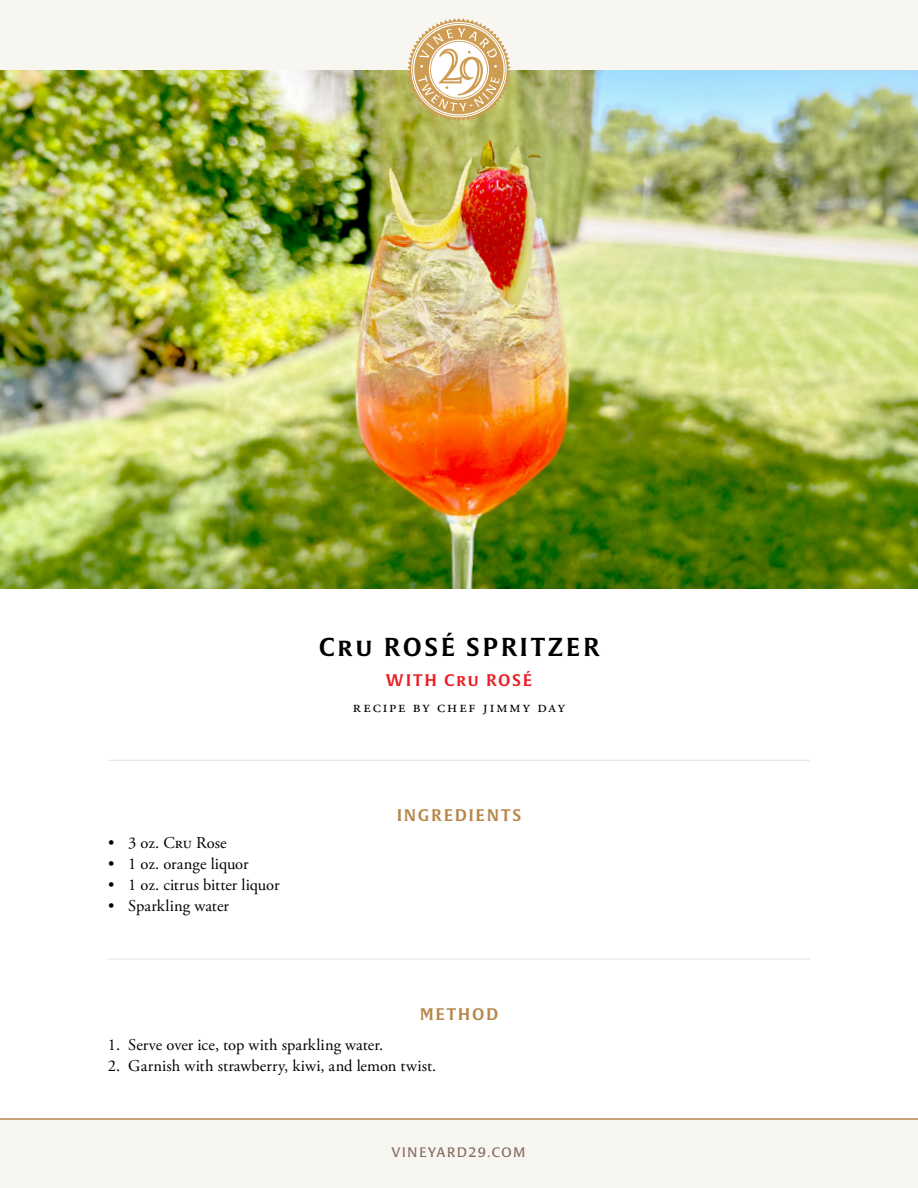
<style>
.page{position:relative;width:918px;height:1188px;background:#fff}
.page>*{position:absolute;margin:0;border:0;box-sizing:border-box;transform-origin:0 0}
.t1{font:25.5px "Alverata Sb";letter-spacing:.1em;color:#000}
.t2{font:16.5px "Adobe Garamond Pro";letter-spacing:.005em;color:#000}
.t3{font:16.5px "Adobe Garamond Pro";letter-spacing:.11em;color:#000}
.t4{font:16.5px "Alverata Sb";letter-spacing:.095em;color:#b78649}
.t5{font:16.5px "Alverata Sb";letter-spacing:.1em;color:#ec1c24}
.t6{font:13.5px "Poppl Laudatio";letter-spacing:.12em;color:#82695a}
</style>
<div class="page">
<img style="left:0;top:70px;width:918px;height:518px">
<div style="left:0;top:1119px;width:918px;height:69px;background:#f7f6f1"></div>
<hr style="left:0;top:1118px;width:918px;height:2px;background:#b78649">
<div style="left:0;top:0;width:918px;height:70px;background:#f7f6f1"></div>
<svg style="left:407px;top:18px;width:104px;height:103px"></svg>
<hr style="left:108px;top:959px;width:702px;height:1px;background:#e6e6e6">
<hr style="left:108px;top:760px;width:702px;height:1px;background:#e6e6e6">
<h1 class="t1" style="left:319px;top:632px;width:282px">Cru ROSÉ SPRITZER</h1>
<p class="t5" style="left:386px;top:670px;width:148px">WITH Cru ROSÉ</p>
<p class="t3" style="left:353px;top:697px;width:214px">recipe by chef jimmy day</p>
<p class="t2" style="left:108px;top:833px;width:120px">• 3 oz. Cru Rose</p>
<p class="t2" style="left:108px;top:854px;width:142px">• 1 oz. orange liquor</p>
<p class="t2" style="left:108px;top:875px;width:173px">• 1 oz. citrus bitter liquor</p>
<p class="t2" style="left:108px;top:896px;width:122px">• Sparkling water</p>
<p class="t4" style="left:397px;top:805px;width:126px">INGREDIENTS</p>
<p class="t4" style="left:420px;top:1004px;width:80px">METHOD</p>
<p class="t2" style="left:108px;top:1035px;width:277px">1. Serve over ice, top with sparkling water.</p>
<p class="t2" style="left:108px;top:1056px;width:330px">2. Garnish with strawberry, kiwi, and lemon twist.</p>
<p class="t6" style="left:391px;top:1145px;width:135px">VINEYARD29.COM</p>
</div>
